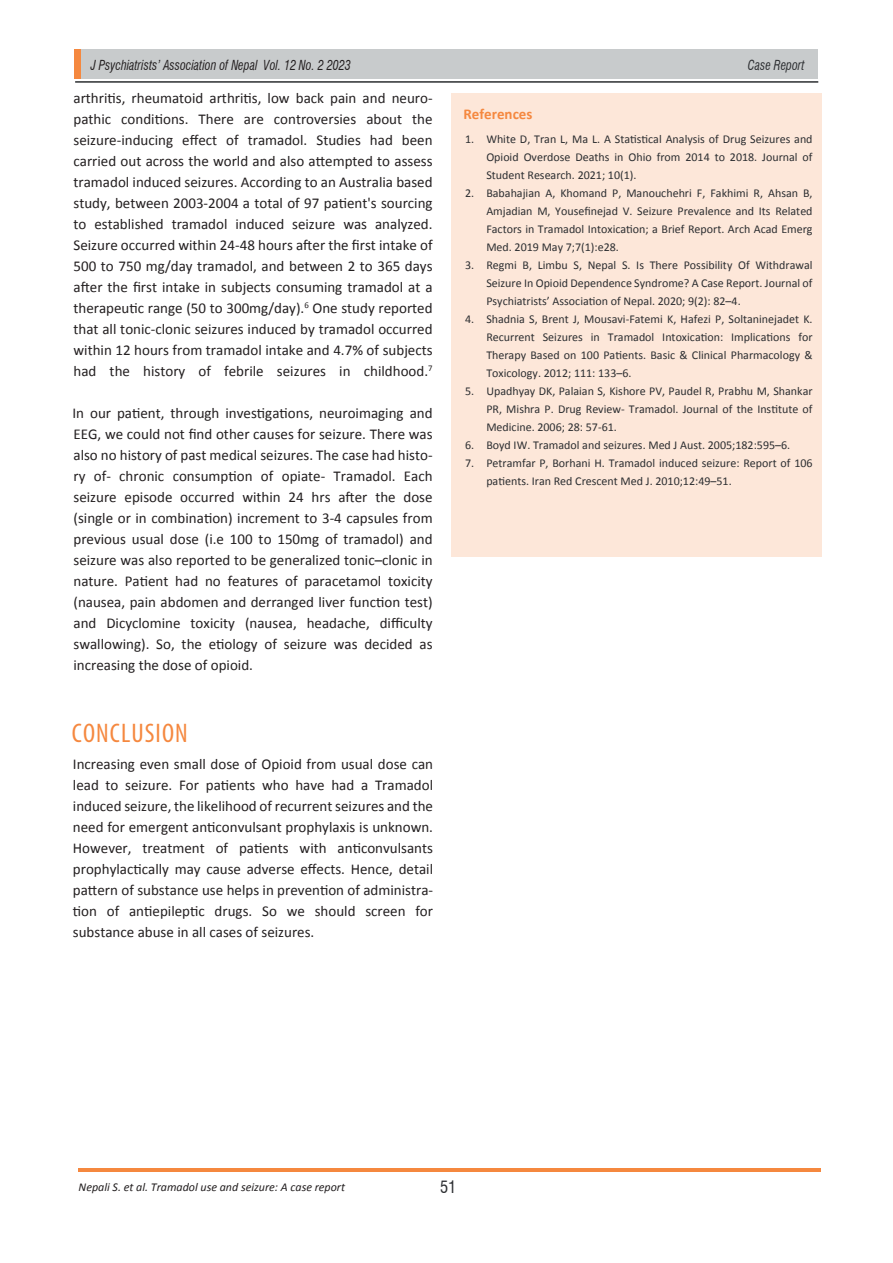
<style>
.page{position:relative;width:893px;height:1263px;background:#fff}
.page>*{position:absolute;margin:0;border:0;box-sizing:border-box;transform-origin:0 0}
.t1{font:condensed 27px "Myriad Pro";letter-spacing:.04em;color:#f5883f}
.t2{font:condensed 16.5px "Swiss 721 BT";color:#2c2e31}
.t3{font:15px/21px "Calibri";color:#231f20;text-align:justify}
.t4{font:700 15px "Calibri";color:#f5883f}
.t5{font:italic condensed 13.5px "Swiss 721 BT";color:#231f20;scale:.89 1}
.t6{font:italic condensed 13.5px "Swiss 721 BT";color:#2c2e31;scale:.89 1}
.t7{font:12px/18px "Calibri";color:#2c2e31;text-align:justify}
.t8{font:italic 12px "Calibri";color:#231f20}
</style>
<div class="page">
<div style="left:451px;top:93px;width:370px;height:463px;background:#fde7d9"></div>
<hr style="left:75px;top:81px;width:743px;height:2px;background:#2c2e31">
<div style="left:75px;top:49px;width:743px;height:30px;background:#c8cbcc"></div>
<div style="left:75px;top:49px;width:6px;height:30px;background:#f5883f"></div>
<hr style="left:79px;top:1168px;width:742px;height:4px;background:#f5883f">
<p class="t5" style="left:91px;top:57px;width:294px">J Psychiatrists’ Association of Nepal Vol. 12 No. 2 2023</p>
<p class="t6" style="left:748px;top:57px;width:65px">Case Report</p>
<p class="t3" style="left:73px;top:88px;width:361px">arthritis, rheumatoid arthritis, low back pain and neuro&shy;pathic conditions. There are controversies about the seizure-inducing effect of tramadol. Studies had been carried out across the world and also attempted to assess tramadol induced seizures. According to an Australia based study, between 2003-2004 a total of 97 patient's sourcing to established tramadol induced seizure was analyzed.<br>Seizure occurred within 24-48 hours after the first intake of 500 to 750 mg/day tramadol, and between 2 to 365 days after the first intake in subjects consuming tramadol at a therapeutic range (50 to 300mg/day).<sup>6</sup> One study reported that all tonic-clonic seizures induced by tramadol occurred within 12 hours from tramadol intake and 4.7% of subjects had the history of febrile seizures in childhood.<sup>7</sup></p>
<p class="t3" style="left:72px;top:403px;width:362px">In our patient, through investigations, neuroimaging and EEG, we could not find other causes for seizure. There was also no history of past medical seizures. The case had histo&shy;ry of- chronic consumption of opiate- Tramadol. Each seizure episode occurred within 24 hrs after the dose (single or in combination) increment to 3-4 capsules from previous usual dose (i.e 100 to 150mg of tramadol) and seizure was also reported to be generalized tonic–clonic in nature. Patient had no features of paracetamol toxicity (nausea, pain abdomen and derranged liver function test) and Dicyclomine toxicity (nausea, headache, difficulty swallowing). So, the etiology of seizure was decided as increasing the dose of opioid.</p>
<h1 class="t1" style="left:72px;top:717px;width:117px">CONCLUSION</h1>
<p class="t3" style="left:73px;top:754px;width:362px">Increasing even small dose of Opioid from usual dose can lead to seizure. For patients who have had a Tramadol induced seizure, the likelihood of recurrent seizures and the need for emergent anticonvulsant prophylaxis is unknown.<br>However, treatment of patients with anticonvulsants prophylactically may cause adverse effects. Hence, detail pattern of substance use helps in prevention of administra&shy;tion of antiepileptic drugs. So we should screen for substance abuse in all cases of seizures.</p>
<p class="t4" style="left:463px;top:105px;width:70px">References</p>
<p class="t7" style="left:486px;top:130px;width:328px;text-indent:-21px">1. White D, Tran L, Ma L. A Statistical Analysis of Drug Seizures and Opioid Overdose Deaths in Ohio from 2014 to 2018. Journal of Student Research. 2021; 10(1).</p>
<p class="t7" style="left:486px;top:184px;width:328px;text-indent:-21px">2. Babahajian A, Khomand P, Manouchehri F, Fakhimi R, Ahsan B, Amjadian M, Yousefinejad V. Seizure Prevalence and Its Related Factors in Tramadol Intoxication; a Brief Report. Arch Acad Emerg Med. 2019 May 7;7(1):e28.</p>
<p class="t7" style="left:486px;top:256px;width:328px;text-indent:-21px">3. Regmi B, Limbu S, Nepal S. Is There Possibility Of Withdrawal Seizure In Opioid Dependence Syndrome? A Case Report. Journal of Psychiatrists’ Association of Nepal. 2020; 9(2): 82–4.</p>
<p class="t7" style="left:486px;top:310px;width:328px;text-indent:-21px">4. Shadnia S, Brent J, Mousavi-Fatemi K, Hafezi P, Soltaninejadet K.<br>Recurrent Seizures in Tramadol Intoxication: Implications for Therapy Based on 100 Patients. Basic &amp; Clinical Pharmacology &amp; Toxicology. 2012; 111: 133–6.</p>
<p class="t7" style="left:486px;top:382px;width:328px;text-indent:-21px">5. Upadhyay DK, Palaian S, Kishore PV, Paudel R, Prabhu M, Shankar PR, Mishra P. Drug Review- Tramadol. Journal of the Institute of Medicine. 2006; 28: 57-61.</p>
<p class="t7" style="left:465px;top:436px;width:327px">6. Boyd IW. Tramadol and seizures. Med J Aust. 2005;182:595–6.</p>
<p class="t7" style="left:486px;top:454px;width:328px;text-indent:-21px">7. Petramfar P, Borhani H. Tramadol induced seizure: Report of 106 patients. Iran Red Crescent Med J. 2010;12:49–51.</p>
<p class="t8" style="left:79px;top:1178px;width:268px">Nepali S. et al. Tramadol use and seizure: A case report</p>
<p class="t2" style="left:440px;top:1177px;width:18px">51</p>
</div>
